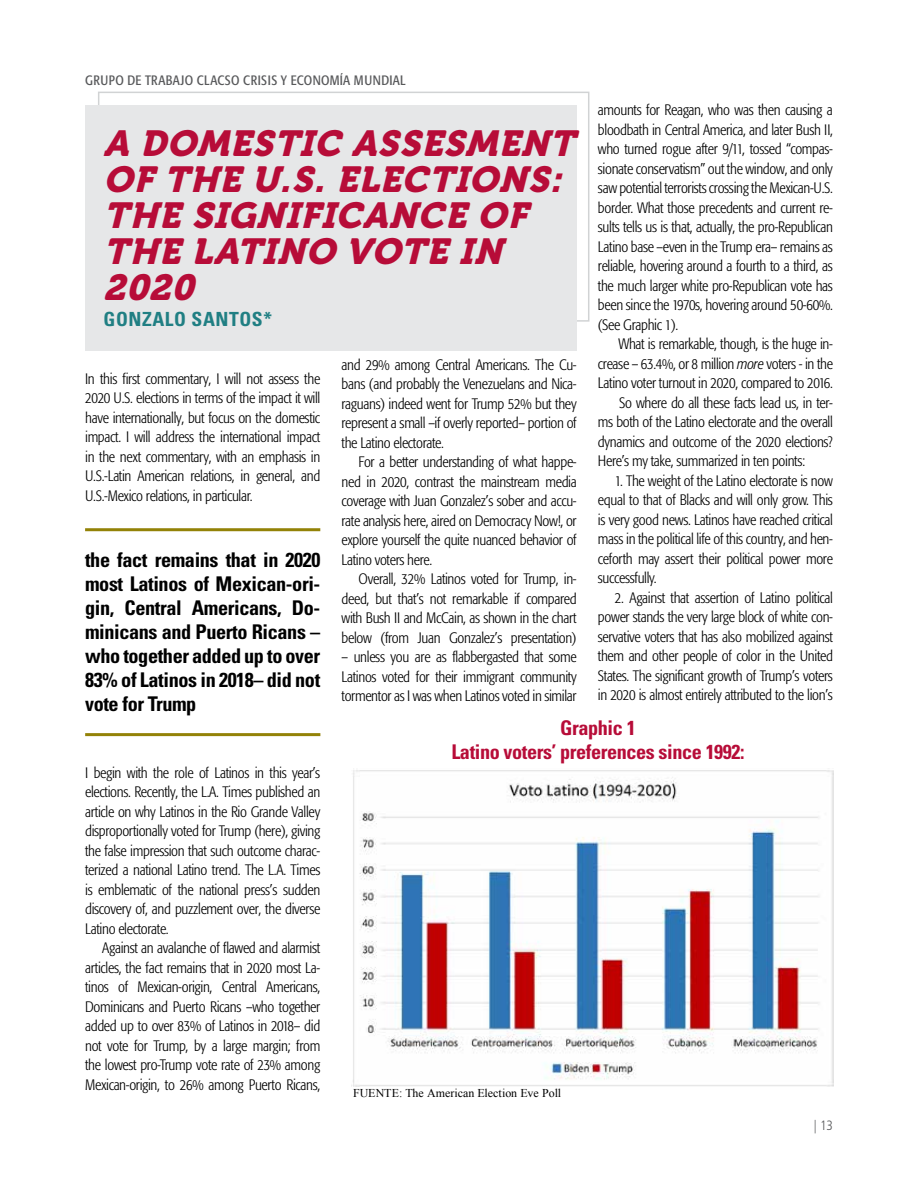
<style>
.page{position:relative;width:918px;height:1188px;background:#fff}
.page>*{position:absolute;margin:0;border:0;box-sizing:border-box;transform-origin:0 0}
.t1{font:italic 36px/36px "Museo 900";color:#b70c38}
.t2{font:700 condensed 20.25px/24px "Univers LT Std";letter-spacing:-.02em;color:#000;text-align:justify}
.t3{font:700 condensed 20.25px/24px "Univers LT Std";letter-spacing:-.02em;color:#b70c38;text-align:center}
.t4{font:700 condensed 19.5px "Univers LT Std";letter-spacing:.03em;color:#207f83}
.t5{font:300 condensed 15px/19.5px "Formata";letter-spacing:-.02em;color:#000;text-align:justify}
.t6{font:condensed 13.5px "Formata";letter-spacing:.02em;color:#58595b}
.t7{font:300 condensed 13.5px "Frutiger LT Std";color:#58595b}
.t8{font:12px "Times New Roman";color:#000}
.s1{font-style:italic}
</style>
<div class="page">
<div style="left:85px;top:105px;width:492px;height:246px;background:#e6e7e8"></div>
<hr style="left:85px;top:528px;width:235px;height:3px;background:#938207">
<hr style="left:85px;top:733px;width:235px;height:3px;background:#938207">
<img style="left:351px;top:770px;width:482px;height:316px">
<p class="t6" style="left:85px;top:72px;width:322px">GRUPO DE TRABAJO CLACSO CRISIS Y ECONOMÍA MUNDIAL</p>
<p class="t5" style="left:598px;top:100px;width:237px">amounts for Reagan, who was then causing a bloodbath in Central America, and later Bush II, who turned rogue after 9/11, tossed “compas&shy;sionate conservatism” out the window, and only saw potential terrorists crossing the Mexican-U.S. border. What those precedents and current re&shy;sults tells us is that, actually, the pro-Republican Latino base –even in the Trump era– remains as reliable, hovering around a fourth to a third, as the much larger white pro-Republican vote has been since the 1970s, hovering around 50-60%. (See Graphic 1).</p>
<p class="t5" style="left:618px;top:334px;width:216px">What is remarkable, though, is the huge in-</p>
<p class="t5" style="left:598px;top:354px;width:237px">crease – 63.4%, or 8 million <span class="s1">more</span> voters - in the</p>
<p class="t5" style="left:598px;top:373px;width:237px">Latino voter turnout in 2020, compared to 2016.</p>
<p class="t5" style="left:619px;top:393px;width:215px">So where do all these facts lead us, in ter-</p>
<p class="t5" style="left:598px;top:412px;width:237px">ms both of the Latino electorate and the overall</p>
<p class="t5" style="left:598px;top:432px;width:237px">dynamics and outcome of the 2020 elections?</p>
<p class="t5" style="left:598px;top:451px;width:209px">Here’s my take, summarized in ten points:</p>
<p class="t5" style="left:598px;top:471px;width:237px;text-indent:17px">1. The weight of the Latino electorate is now equal to that of Blacks and will only grow. This is very good news. Latinos have reached critical mass in the political life of this country, and hen&shy;ceforth may assert their political power more successfully.</p>
<p class="t5" style="left:598px;top:588px;width:237px;text-indent:17px">2. Against that assertion of Latino political power stands the very large block of white con&shy;servative voters that has also mobilized against them and other people of color in the United States. The significant growth of Trump’s voters in 2020 is almost entirely attributed to the lion’s</p>
<h2 class="t3" style="left:451px;top:716px;width:295px">Graphic 1<br>Latino voters’ preferences since 1992:</h2>
<h1 class="t1" style="left:104px;top:126px;width:482px">A DOMESTIC ASSESMENT<br>OF THE U.S.ELECTIONS:<br>THE SIGNIFICANCE OF<br>THE LATINO VOTE IN<br>2020</h1>
<h3 class="t4" style="left:104px;top:307px;width:170px">GONZALO SANTOS*</h3>
<p class="t5" style="left:342px;top:355px;width:237px">and 29% among Central Americans. The Cu&shy;bans (and probably the Venezuelans and Nica&shy;raguans) indeed went for Trump 52% but they represent a small –if overly reported– portion of the Latino electorate.</p>
<p class="t5" style="left:342px;top:452px;width:237px;text-indent:17px">For a better understanding of what happe&shy;ned in 2020, contrast the mainstream media coverage with Juan Gonzalez’s sober and accu&shy;rate analysis here, aired on Democracy Now!, or explore yourself the quite nuanced behavior of Latino voters here.</p>
<p class="t5" style="left:342px;top:569px;width:237px;text-indent:17px">Overall, 32% Latinos voted for Trump, in&shy;deed, but that’s not remarkable if compared with Bush II and McCain, as shown in the chart below (from Juan Gonzalez’s presentation)</p>
<p class="t5" style="left:342px;top:647px;width:237px">– unless you are as flabbergasted that some Latinos voted for their immigrant community tormentor as I was when Latinos voted in similar</p>
<p class="t5" style="left:85px;top:369px;width:237px">In this first commentary, I will not assess the 2020 U.S. elections in terms of the impact it will have internationally, but focus on the domestic impact. I will address the international impact in the next commentary, with an emphasis in U.S.-Latin American relations, in general, and U.S.-Mexico relations, in particular.</p>
<h2 class="t2" style="left:85px;top:548px;width:237px">the fact remains that in 2020 most Latinos of Mexican-ori&shy;gin, Central Americans, Do&shy;minicans and Puerto Ricans – who together added up to over 83% of Latinos in 2018– did not vote for Trump</h2>
<p class="t5" style="left:85px;top:763px;width:237px">I begin with the role of Latinos in this year’s elections. Recently, the L.A. Times published an article on why Latinos in the Rio Grande Valley disproportionally voted for Trump (here), giving the false impression that such outcome charac&shy;terized a national Latino trend. The L.A. Times is emblematic of the national press’s sudden discovery of, and puzzlement over, the diverse Latino electorate.</p>
<p class="t5" style="left:85px;top:939px;width:237px;text-indent:17px">Against an avalanche of flawed and alarmist articles, the fact remains that in 2020 most La&shy;tinos of Mexican-origin, Central Americans, Dominicans and Puerto Ricans –who together added up to over 83% of Latinos in 2018– did not vote for Trump, by a large margin; from the lowest pro-Trump vote rate of 23% among Mexican-origin, to 26% among Puerto Ricans,</p>
<p class="t8" style="left:353px;top:1084px;width:210px">FUENTE: The American Election Eve Poll</p>
<p class="t7" style="left:814px;top:1117px;width:21px">| 13</p>
</div>
